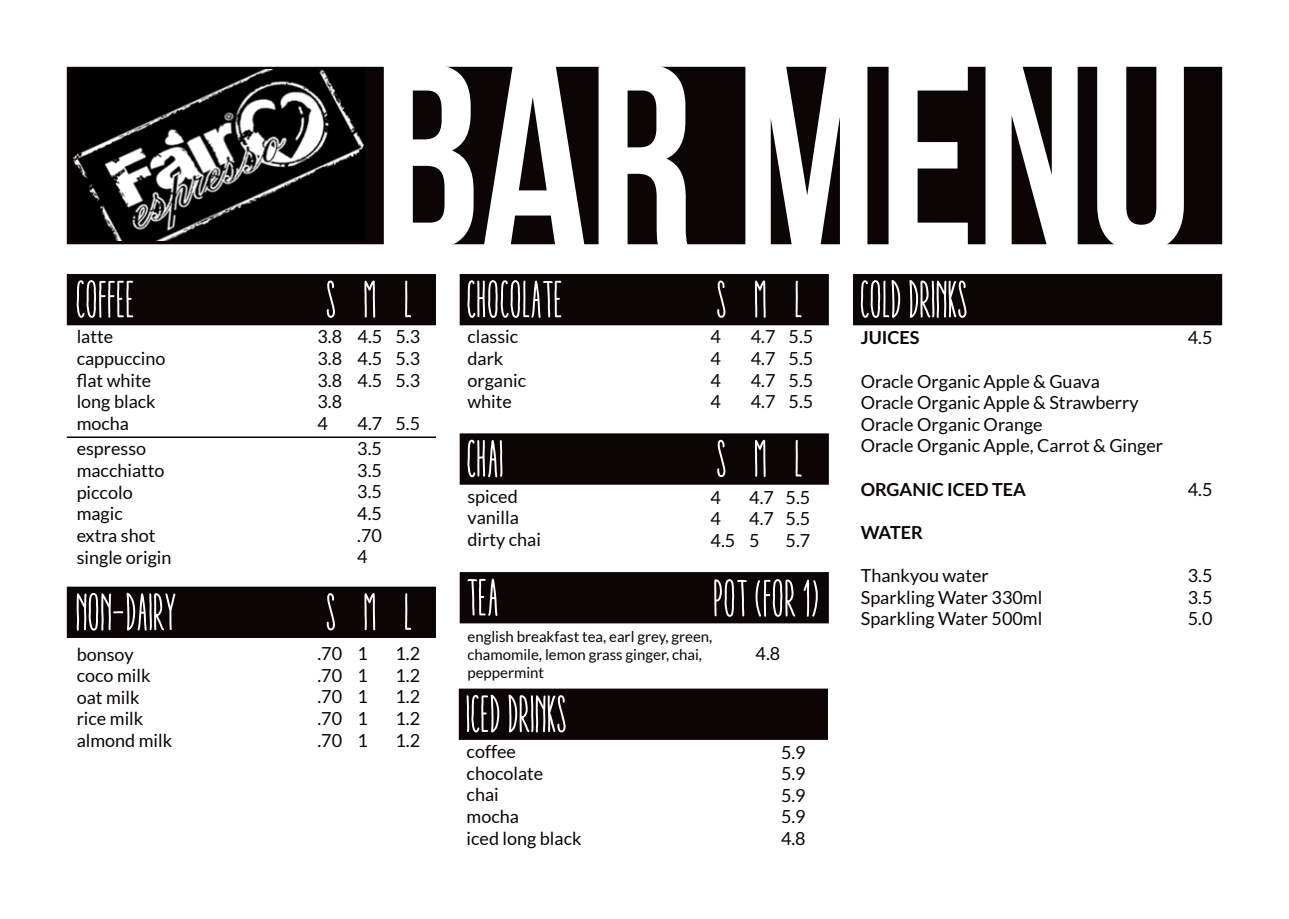
<style>
.page{position:relative;width:1289px;height:919px;background:#fff}
.page>*{position:absolute;margin:0;border:0;box-sizing:border-box;transform-origin:0 0}
.t1{font:264px "Bebas Neue";color:#fff}
.t2{font:52.5px "Aracne Soft Ultra Cond Reg";color:#fff}
.t3{font:18px/21.6px "Lato";color:#0b0506;text-align:justify}
.t4{font:700 18px "Lato";color:#0b0506}
.t5{font:15px/18px "Lato";color:#0b0506}
</style>
<div class="page">
<div style="left:68px;top:68px;width:1153px;height:175px;background:#0b0506"></div>
<div style="left:67px;top:67px;width:1155px;height:177px;border:2px solid #0b0506"></div>
<div style="left:68px;top:275px;width:367px;height:49px;background:#0b0506"></div>
<div style="left:67px;top:274px;width:369px;height:51px;border:2px solid #0b0506"></div>
<div style="left:68px;top:587px;width:367px;height:50px;background:#0b0506"></div>
<div style="left:67px;top:586px;width:369px;height:52px;border:2px solid #0b0506"></div>
<div style="left:460px;top:275px;width:368px;height:49px;background:#0b0506"></div>
<div style="left:459px;top:274px;width:369px;height:51px;border:2px solid #0b0506"></div>
<div style="left:853px;top:275px;width:368px;height:49px;background:#0b0506"></div>
<div style="left:853px;top:274px;width:369px;height:51px;border:2px solid #0b0506"></div>
<div style="left:459px;top:689px;width:368px;height:50px;background:#0b0506"></div>
<div style="left:459px;top:688px;width:369px;height:51px;border:2px solid #0b0506"></div>
<div style="left:460px;top:434px;width:368px;height:50px;background:#0b0506"></div>
<div style="left:459px;top:433px;width:369px;height:51px;border:2px solid #0b0506"></div>
<div style="left:460px;top:572px;width:368px;height:50px;background:#0b0506"></div>
<div style="left:459px;top:572px;width:369px;height:51px;border:2px solid #0b0506"></div>
<img style="left:72px;top:69px;width:292px;height:172px">
<hr style="left:67px;top:436px;width:369px;height:2px;background:#0b0506">
<h1 class="t1" style="left:373px;top:13px;width:821px">BAR MENU</h1>
<h2 class="t2" style="left:77px;top:270px;width:61px">COFFEE</h2>
<h2 class="t2" style="left:327px;top:270px;width:88px">S M L</h2>
<h2 class="t2" style="left:717px;top:270px;width:88px">S M L</h2>
<h2 class="t2" style="left:467px;top:270px;width:98px">CHOCOLATE</h2>
<h2 class="t2" style="left:860px;top:270px;width:109px">COLD DRINKS</h2>
<p class="t3" style="left:77px;top:326px;width:90px;text-align:left">latte cappuccino flat white long black mocha</p>
<p class="t3" style="left:77px;top:438px;width:96px;text-align:left">espresso macchiatto piccolo magic<br>extra shot single origin</p>
<h2 class="t2" style="left:77px;top:582px;width:102px">NON-DAIRY</h2>
<p class="t3" style="left:77px;top:643px;width:97px;text-align:left">bonsoy coco milk oat milk rice milk almond milk</p>
<p class="t3" style="left:467px;top:326px;width:60px;text-align:left">classic dark organic white</p>
<p class="t4" style="left:860px;top:327px;width:60px">JUICES</p>
<p class="t3" style="left:317px;top:326px;width:26px">3.8<br>3.8<br>3.8<br>3.8<br>4</p>
<p class="t3" style="left:710px;top:326px;width:12px">4<br>4<br>4<br>4</p>
<p class="t3" style="left:395px;top:326px;width:26px">5.3<br>5.3<br>5.3</p>
<p class="t3" style="left:395px;top:412px;width:26px">5.5</p>
<p class="t3" style="left:788px;top:326px;width:26px">5.5<br>5.5<br>5.5<br>5.5</p>
<p class="t3" style="left:357px;top:326px;width:26px">4.5<br>4.5<br>4.5</p>
<p class="t3" style="left:357px;top:412px;width:26px">4.7</p>
<p class="t3" style="left:750px;top:326px;width:26px">4.7<br>4.7<br>4.7<br>4.7</p>
<p class="t3" style="left:860px;top:370px;width:304px;text-align:left">Oracle Organic Apple &amp; Guava<br>Oracle Organic Apple &amp; Strawberry<br>Oracle Organic Orange<br>Oracle Organic Apple, Carrot &amp; Ginger</p>
<p class="t4" style="left:860px;top:478px;width:167px">ORGANIC ICED TEA</p>
<p class="t4" style="left:860px;top:522px;width:64px">WATER</p>
<p class="t3" style="left:860px;top:564px;width:183px;text-align:left">Thankyou water<br>Sparkling Water 330ml<br>Sparkling Water 500ml</p>
<h2 class="t2" style="left:717px;top:429px;width:88px">S M L</h2>
<h2 class="t2" style="left:467px;top:429px;width:39px">CHAI</h2>
<p class="t3" style="left:357px;top:437px;width:26px">3.5<br>3.5<br>3.5<br>4.5 .70<br>4</p>
<p class="t3" style="left:467px;top:485px;width:75px;text-align:left">spiced vanilla dirty chai</p>
<p class="t3" style="left:710px;top:486px;width:26px;text-align:left">4<br>4<br>4.5</p>
<p class="t3" style="left:785px;top:486px;width:26px">5.5<br>5.5<br>5.7</p>
<p class="t3" style="left:749px;top:486px;width:26px">4.7<br>4.7<br>5</p>
<h2 class="t2" style="left:467px;top:568px;width:34px">TEA</h2>
<h2 class="t2" style="left:714px;top:569px;width:108px">POT (FOR 1)</h2>
<h2 class="t2" style="left:327px;top:582px;width:88px">S M L</h2>
<p class="t5" style="left:467px;top:627px;width:246px">english breakfast tea, earl grey, green, chamomile, lemon grass ginger, chai, peppermint</p>
<p class="t3" style="left:357px;top:642px;width:12px">1<br>1<br>1<br>1<br>1</p>
<p class="t3" style="left:755px;top:642px;width:26px">4.8</p>
<p class="t3" style="left:317px;top:642px;width:26px">.70 .70 .70 .70 .70</p>
<p class="t3" style="left:395px;top:642px;width:26px">1.2<br>1.2<br>1.2<br>1.2<br>1.2</p>
<h2 class="t2" style="left:466px;top:684px;width:102px">ICED DRINKS</h2>
<p class="t3" style="left:466px;top:740px;width:116px;text-align:left">coffee chocolate<br>chai<br>mocha<br>iced long black</p>
<p class="t3" style="left:781px;top:741px;width:26px">5.9<br>5.9<br>5.9<br>5.9<br>4.8</p>
<p class="t3" style="left:1187px;top:327px;width:26px">4.5</p>
<p class="t3" style="left:1187px;top:478px;width:26px">4.5</p>
<p class="t3" style="left:1187px;top:564px;width:26px">3.5<br>3.5<br>5.0</p>
</div>
